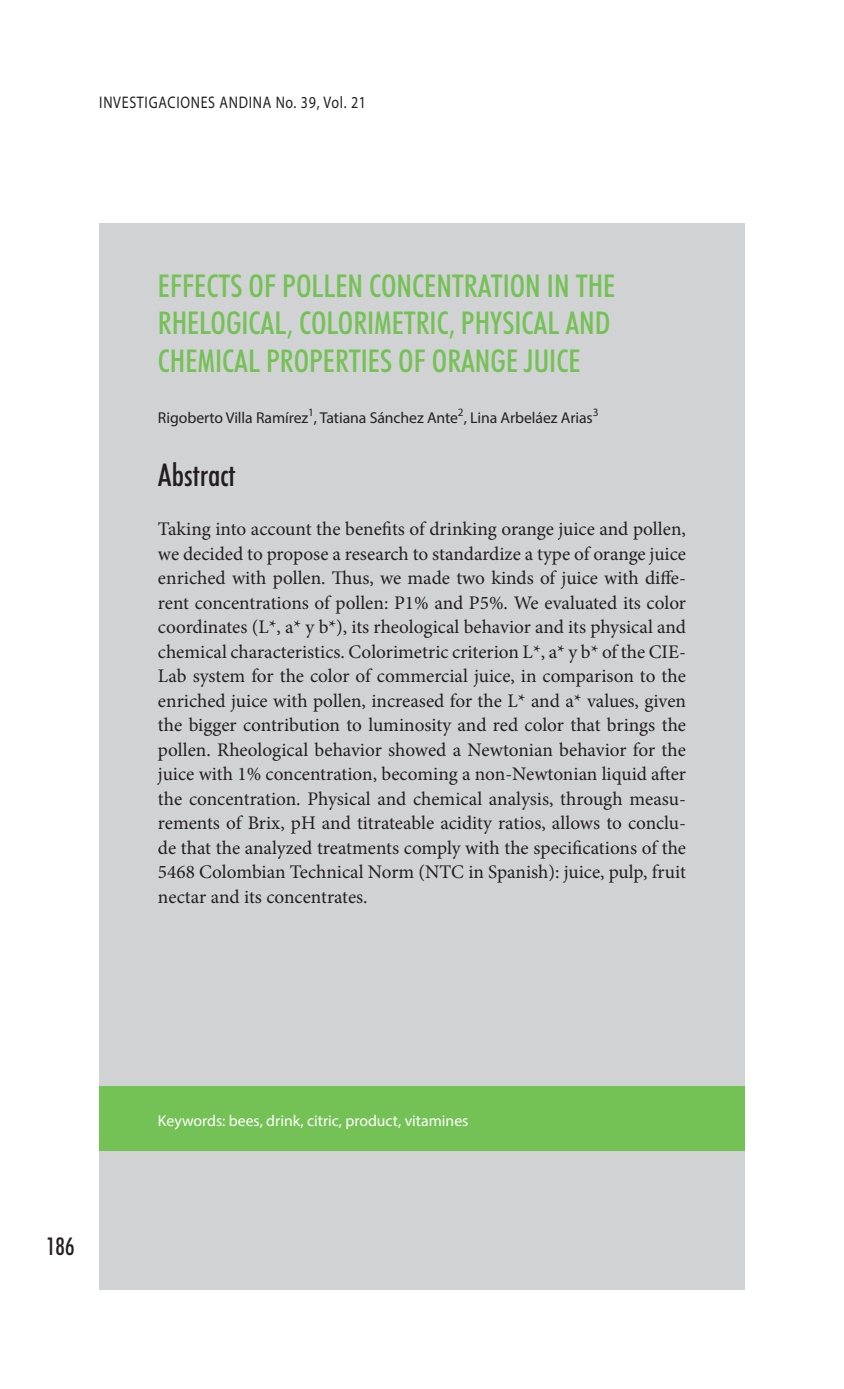
<style>
.page{position:relative;width:844px;height:1389px;background:#fff}
.page>*{position:absolute;margin:0;border:0;box-sizing:border-box;transform-origin:0 0}
.t1{font:500 condensed 31.5px/37.8px "Futura BT";color:#74c155}
.t2{font:500 condensed 31.5px "Futura BT";color:#231f20}
.t3{font:500 condensed 24.5px "Futura BT";color:#231f20}
.t4{font:19.25px/24.5px "Minion Pro";color:#231f20;text-align:justify}
.t5{font:16.8px "Myriad Pro";letter-spacing:.05em;color:#231f20;scale:.83 1}
.t6{font:15.75px "Myriad Pro";letter-spacing:-.005em;color:#231f20}
.t7{font:15.75px "Myriad Pro";color:#fff}
</style>
<div class="page">
<div style="left:99px;top:223px;width:645px;height:1067px;background:#d1d2d4"></div>
<div style="left:99px;top:1086px;width:645px;height:65px;background:#74c155"></div>
<p class="t5" style="left:99px;top:92px;width:323px">INVESTIGACIONES ANDINA No. 39, Vol. 21</p>
<h1 class="t1" style="left:158px;top:266px;width:459px">EFFECTS OF POLLEN CONCENTRATION IN THE<br>RHELOGICAL, COLORIMETRIC, PHYSICAL AND<br>CHEMICAL PROPERTIES OF ORANGE JUICE</h1>
<p class="t6" style="left:158px;top:408px;width:442px">Rigoberto Villa Ramírez<sup>1</sup>, Tatiana Sánchez Ante<sup>2</sup>, Lina Arbeláez Arias<sup>3</sup></p>
<h1 class="t2" style="left:158px;top:455px;width:79px">Abstract</h1>
<p class="t4" style="left:158px;top:517px;width:529px">Taking into account the benefits of drinking orange juice and pollen, we decided to propose a research to standardize a type of orange juice enriched with pollen. Thus, we made two kinds of juice with diffe&shy;rent concentrations of pollen: P1% and P5%. We evaluated its color coordinates (L*, a* y b*), its rheological behavior and its physical and chemical characteristics. Colorimetric criterion L*, a* y b* of the CIE-Lab system for the color of commercial juice, in comparison to the enriched juice with pollen, increased for the L* and a* values, given the bigger contribution to luminosity and red color that brings the pollen. Rheological behavior showed a Newtonian behavior for the juice with 1% concentration, becoming a non-Newtonian liquid after the concentration. Physical and chemical analysis, through measu&shy;rements of Brix, pH and titrateable acidity ratios, allows to conclu&shy;de that the analyzed treatments comply with the specifications of the 5468 Colombian Technical Norm (NTC in Spanish): juice, pulp, fruit nectar and its concentrates.</p>
<p class="t3" style="left:46px;top:1232px;width:30px">186</p>
<p class="t7" style="left:158px;top:1111px;width:312px">Keywords: bees, drink, citric, product, vitamines</p>
</div>
